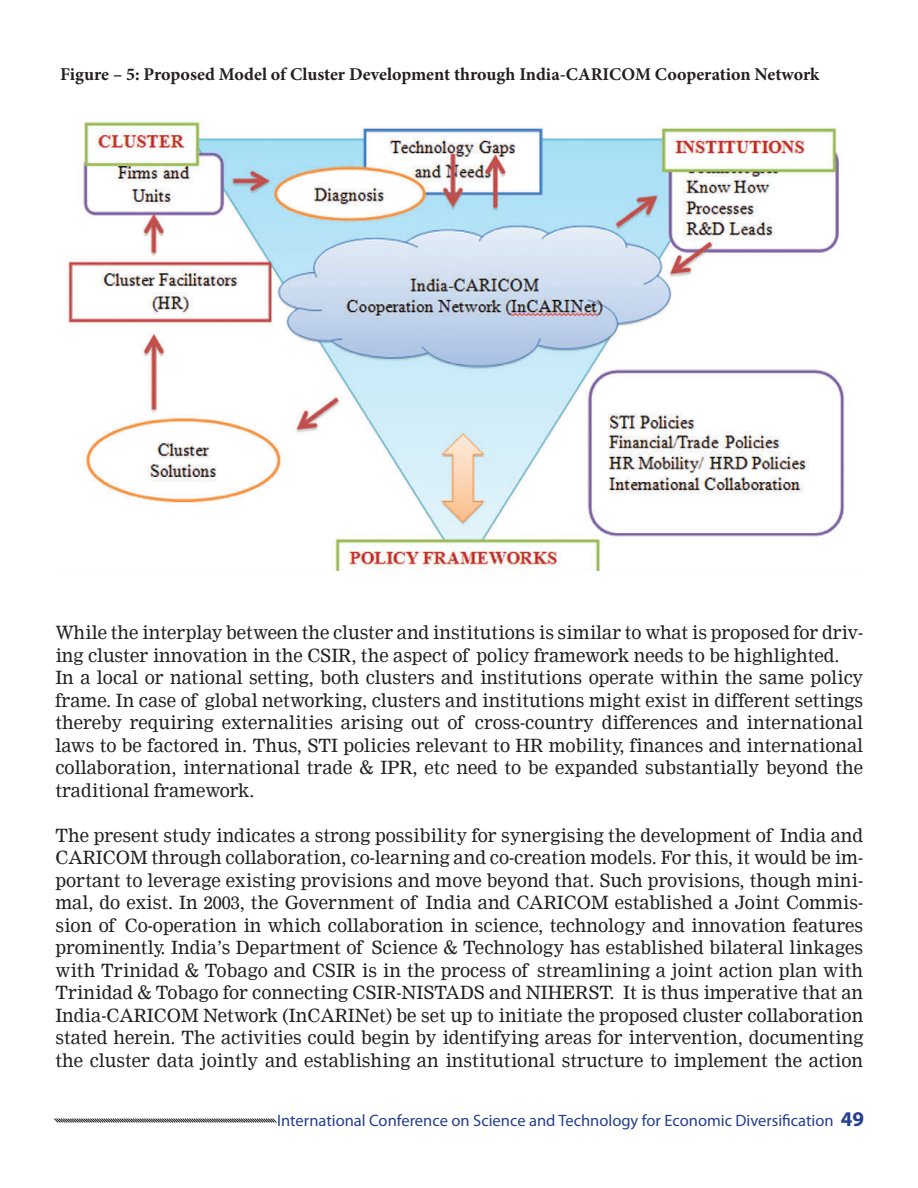
<style>
.page{position:relative;width:918px;height:1188px;background:#fff}
.page>*{position:absolute;margin:0;border:0;box-sizing:border-box;transform-origin:0 0}
.t1{font:18px/22.5px "Nimrod";color:#231f20}
.t2{font:700 18px "Minion Pro";color:#231f20}
.t3{font:16.5px "Myriad Pro";color:#253f8e}
.s1{font-weight:700;font-size:21px}
</style>
<div class="page">
<svg style="left:54px;top:1118px;width:223px;height:5px"></svg>
<img style="left:67px;top:121px;width:778px;height:449px">
<p class="t2" style="left:60px;top:61px;width:761px">Figure – 5: Proposed Model of Cluster Development through India-CARICOM Cooperation Network</p>
<p class="t1" style="left:55px;top:622px;width:809px">While the interplay between the cluster and institutions is similar to what is proposed for driv&shy;ing cluster innovation in the CSIR, the aspect of policy framework needs to be highlighted.<br>In a local or national setting, both clusters and institutions operate within the same policy frame. In case of global networking, clusters and institutions might exist in different settings thereby requiring externalities arising out of cross-country differences and international laws to be factored in. Thus, STI policies relevant to HR mobility, finances and international collaboration, international trade &amp; IPR, etc need to be expanded substantially beyond the traditional framework.</p>
<p class="t1" style="left:55px;top:824px;width:809px;text-align:justify">The present study indicates a strong possibility for synergising the development of India and CARICOM through collaboration, co-learning and co-creation models. For this, it would be im&shy;portant to leverage existing provisions and move beyond that. Such provisions, though mini&shy;mal, do exist. In 2003, the Government of India and CARICOM established a Joint Commis&shy;sion of Co-operation in which collaboration in science, technology and innovation features prominently. India’s Department of Science &amp; Technology has established bilateral linkages with Trinidad &amp; Tobago and CSIR is in the process of streamlining a joint action plan with Trinidad &amp; Tobago for connecting CSIR-NISTADS and NIHERST. It is thus imperative that an India-CARICOM Network (InCARINet) be set up to initiate the proposed cluster collaboration stated herein. The activities could begin by identifying areas for intervention, documenting the cluster data jointly and establishing an institutional structure to implement the action</p>
<p class="t3" style="left:277px;top:1110px;width:588px">International Conference on Science and Technology for Economic Diversification <span class="s1">49</span></p>
</div>
